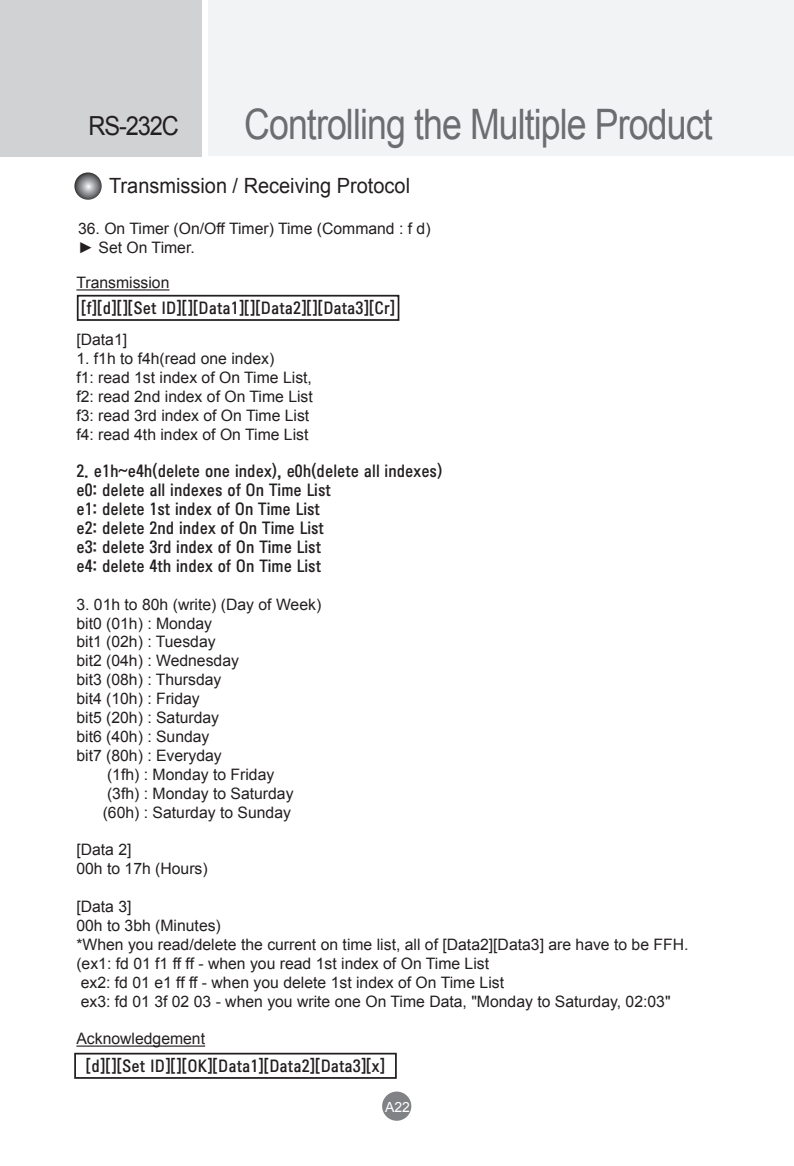
<style>
.page{position:relative;width:794px;height:1166px;background:#fff}
.page>*{position:absolute;margin:0;border:0;box-sizing:border-box;transform-origin:0 0}
.t1{font:42px "Arial";letter-spacing:-.025em;color:#6c6d70;scale:.85 1}
.t2{font:26.25px "Arial";letter-spacing:-.05em;color:#231f20;scale:.9 1}
.정규{font:21px "Arial";color:#231f20;scale:.95 1}
.정규-2{font:15.75px "Arial";color:#231f20}
.정규-3{font:15.75px "LG Display Kor Cn";color:#231f20}
.t3{font:14px "Arial";color:#fff}
</style>
<div class="page">
<div style="left:208px;top:0;width:586px;height:156px;background:#f2f3f4"></div>
<div style="left:0;top:0;width:202px;height:157px;background:#d1d2d4"></div>
<div style="left:382px;top:1091px;width:29px;height:30px;background:#808285;border-radius:50%"></div>
<svg style="left:74px;top:172px;width:28px;height:28px"></svg>
<hr style="left:76px;top:289px;width:93px;height:1px;background:#231f20">
<hr style="left:76px;top:1045px;width:129px;height:1px;background:#231f20">
<div style="left:74px;top:1053px;width:323px;height:26px;border:2px solid #231f20"></div>
<div style="left:77px;top:295px;width:322px;height:26px;border:2px solid #231f20"></div>
<h2 class="t2" style="left:89px;top:109px;width:102px">RS-232C</h2>
<h1 class="t1" style="left:244px;top:97px;width:552px">Controlling the Multiple Product</h1>
<p class="정규" style="left:109px;top:172px;width:318px">Transmission / Receiving Protocol</p>
<p class="정규-2" style="left:78px;top:218px;width:354px">36. On Timer (On/Off Timer) Time (Command : f d)</p>
<p class="정규-2" style="left:78px;top:237px;width:118px">► Set On Timer.</p>
<p class="정규-2" style="left:76px;top:272px;width:95px">Transmission</p>
<p class="정규-3" style="left:81px;top:297px;width:315px">[f][d][][Set ID][][Data1][][Data2][][Data3][Cr]</p>
<p class="정규-2" style="left:76px;top:329px;width:52px">[Data1]</p>
<p class="정규-2" style="left:76px;top:348px;width:199px">1. f1h to f4h(read one index)</p>
<p class="정규-2" style="left:76px;top:367px;width:237px">f1: read 1st index of On Time List,</p>
<p class="정규-2" style="left:76px;top:386px;width:238px">f2: read 2nd index of On Time List</p>
<p class="정규-2" style="left:76px;top:405px;width:234px">f3: read 3rd index of On Time List</p>
<p class="정규-2" style="left:76px;top:424px;width:233px">f4: read 4th index of On Time List</p>
<p class="정규-3" style="left:76px;top:460px;width:367px">2. e1h~e4h(delete one index), e0h(delete all indexes)</p>
<p class="정규-3" style="left:76px;top:479px;width:256px">e0: delete all indexes of On Time List</p>
<p class="정규-3" style="left:76px;top:498px;width:245px">e1: delete 1st index of On Time List</p>
<p class="정규-3" style="left:76px;top:517px;width:249px">e2: delete 2nd index of On Time List</p>
<p class="정규-3" style="left:76px;top:536px;width:246px">e3: delete 3rd index of On Time List</p>
<p class="정규-3" style="left:76px;top:555px;width:246px">e4: delete 4th index of On Time List</p>
<p class="정규-2" style="left:76px;top:594px;width:246px">3. 01h to 80h (write) (Day of Week)</p>
<p class="정규-2" style="left:76px;top:613px;width:137px">bit0 (01h) : Monday</p>
<p class="정규-2" style="left:76px;top:631px;width:141px">bit1 (02h) : Tuesday</p>
<p class="정규-2" style="left:76px;top:650px;width:164px">bit2 (04h) : Wednesday</p>
<p class="정규-2" style="left:76px;top:669px;width:147px">bit3 (08h) : Thursday</p>
<p class="정규-2" style="left:76px;top:688px;width:125px">bit4 (10h) : Friday</p>
<p class="정규-2" style="left:76px;top:707px;width:144px">bit5 (20h) : Saturday</p>
<p class="정규-2" style="left:76px;top:726px;width:135px">bit6 (40h) : Sunday</p>
<p class="정규-2" style="left:76px;top:745px;width:147px">bit7 (80h) : Everyday</p>
<p class="정규-2" style="left:107px;top:764px;width:169px">(1fh) : Monday to Friday</p>
<p class="정규-2" style="left:107px;top:783px;width:188px">(3fh) : Monday to Saturday</p>
<p class="정규-2" style="left:103px;top:802px;width:190px">(60h) : Saturday to Sunday</p>
<p class="정규-2" style="left:76px;top:839px;width:57px">[Data 2]</p>
<p class="정규-2" style="left:76px;top:858px;width:133px">00h to 17h (Hours)</p>
<p class="정규-2" style="left:76px;top:896px;width:57px">[Data 3]</p>
<p class="정규-2" style="left:76px;top:915px;width:146px">00h to 3bh (Minutes)</p>
<p class="정규-2" style="left:76px;top:934px;width:613px">*When you read/delete the current on time list, all of [Data2][Data3] are have to be FFH.</p>
<p class="정규-2" style="left:76px;top:953px;width:414px">(ex1: fd 01 f1 ff ff - when you read 1st index of On Time List</p>
<p class="정규-2" style="left:81px;top:972px;width:425px">ex2: fd 01 e1 ff ff - when you delete 1st index of On Time List</p>
<p class="정규-2" style="left:81px;top:991px;width:591px">ex3: fd 01 3f 02 03 - when you write one On Time Data, "Monday to Saturday, 02:03"</p>
<p class="정규-2" style="left:76px;top:1028px;width:130px">Acknowledgement</p>
<p class="정규-3" style="left:86px;top:1055px;width:301px">[d][][Set ID][][OK][Data1][Data2][Data3][x]</p>
<p class="t3" style="left:385px;top:1097px;width:26px">A22</p>
</div>
